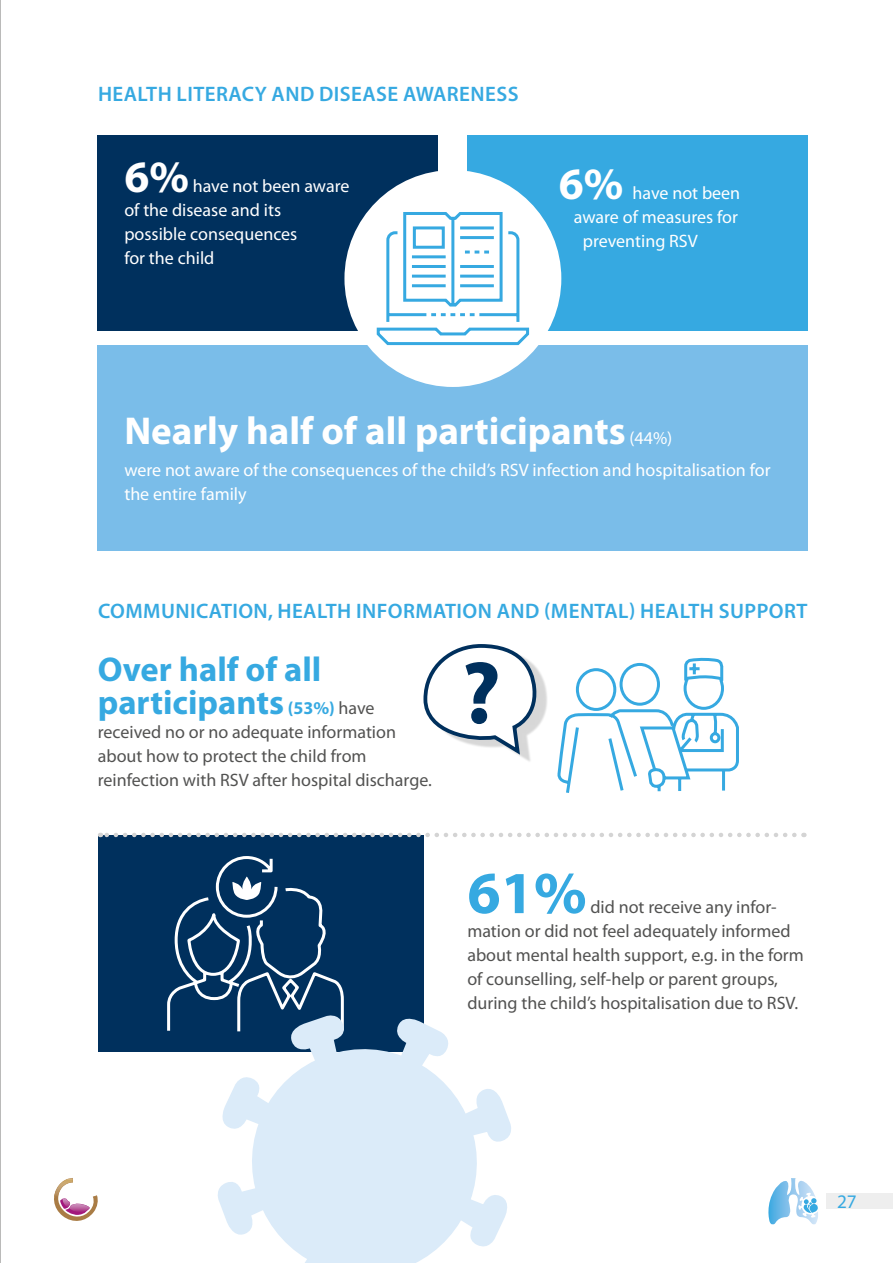
<style>
.page{position:relative;width:893px;height:1263px;background:#fff}
.page>*{position:absolute;margin:0;border:0;box-sizing:border-box;transform-origin:0 0}
.t1{font:700 60px "Myriad Pro";color:#36a9e1}
.t2{font:700 45px "Myriad Pro";color:#fff}
.t3{font:700 39px "Myriad Pro";color:#fff}
.t4{font:700 34.5px/33px "Myriad Pro";color:#36a9e1}
.t5{font:600 21px "Myriad Pro";letter-spacing:.02em;color:#36a9e1}
.t6{font:19.2px "Myriad Pro";color:#36a9e1}
.t7{font:18px/24px "Myriad Pro";color:#525251}
.t8{font:18px/24px "Myriad Pro";color:#fff}
.s1{font-weight:400;font-size:18px}
.s2{font-size:18px}
.s3{font-weight:400;font-size:18px;color:#525251}
</style>
<div class="page">
<hr style="left:0;top:0;width:1px;height:1263px;background:#757574">
<div style="left:826px;top:1193px;width:67px;height:16px;background:#eee"></div>
<svg style="left:54px;top:1195px;width:44px;height:26px"></svg>
<img style="left:54px;top:1178px;width:19px;height:19px">
<svg style="left:768px;top:1178px;width:50px;height:46px"></svg>
<div style="left:98px;top:346px;width:710px;height:205px;background:#7abde9"></div>
<div style="left:467px;top:135px;width:340px;height:196px;background:#36a9e1"></div>
<div style="left:98px;top:135px;width:340px;height:196px;background:#00305d"></div>
<div style="left:344px;top:170px;width:217px;height:217px;background:#fff;border-radius:50%"></div>
<svg style="left:376px;top:212px;width:154px;height:134px"></svg>
<div style="left:432px;top:649px;width:117px;height:114px;background:#000;opacity:.16"></div>
<svg style="left:423px;top:644px;width:114px;height:112px"></svg>
<svg style="left:557px;top:657px;width:182px;height:136px"></svg>
<div style="left:98px;top:835px;width:325px;height:217px;background:#00305d"></div>
<svg style="left:100px;top:833px;width:694px;height:4px"></svg>
<svg style="left:167px;top:856px;width:177px;height:273px"></svg>
<svg style="left:397px;top:1013px;width:47px;height:22px"></svg>
<svg style="left:491px;top:1195px;width:16px;height:48px"></svg>
<svg style="left:491px;top:1089px;width:20px;height:53px"></svg>
<svg style="left:218px;top:1182px;width:20px;height:52px"></svg>
<svg style="left:238px;top:1035px;width:253px;height:228px;fill:#dbebf9"></svg>
<p class="t5" style="left:98px;top:80px;width:422px">HEALTH LITERACY AND DISEASE AWARENESS</p>
<h2 class="t2" style="left:124px;top:148px;width:66px">6%</h2>
<p class="t8" style="left:124px;top:174px;width:227px;text-indent:68px">have not been aware of the disease and its<br>possible consequences<br>for the child</p>
<h2 class="t2" style="left:559px;top:155px;width:66px">6%</h2>
<p class="t8" style="left:632px;top:181px;width:109px">have not been</p>
<p class="t8" style="left:574px;top:205px;width:166px">aware of measures for</p>
<p class="t8" style="left:583px;top:229px;width:117px">preventing RSV</p>
<h3 class="t3" style="left:124px;top:405px;width:549px">Nearly half of all participants <span class="s1">(44%)</span></h3>
<p class="t8" style="left:124px;top:458px;width:648px">were not aware of the consequences of the child’s RSV infection and hospitalisation for the entire family</p>
<p class="t5" style="left:98px;top:598px;width:711px">COMMUNICATION, HEALTH INFORMATION AND (MENTAL) HEALTH SUPPORT</p>
<h3 class="t4" style="left:98px;top:651px;width:278px">Over half of all participants <span class="s2">(53%)</span> <span class="s3">have</span></h3>
<p class="t7" style="left:98px;top:719px;width:336px">received no or no adequate information about how to protect the child from reinfection with RSV after hospital discharge.</p>
<h1 class="t1" style="left:467px;top:854px;width:121px">61%</h1>
<p class="t7" style="left:467px;top:895px;width:338px;text-indent:123px">did not receive any infor&shy;mation or did not feel adequately informed about mental health support, e.g. in the form of counselling, self-help or parent groups, during the child’s hospitalisation due to RSV.</p>
<p class="t6" style="left:837px;top:1189px;width:21px">27</p>
</div>
